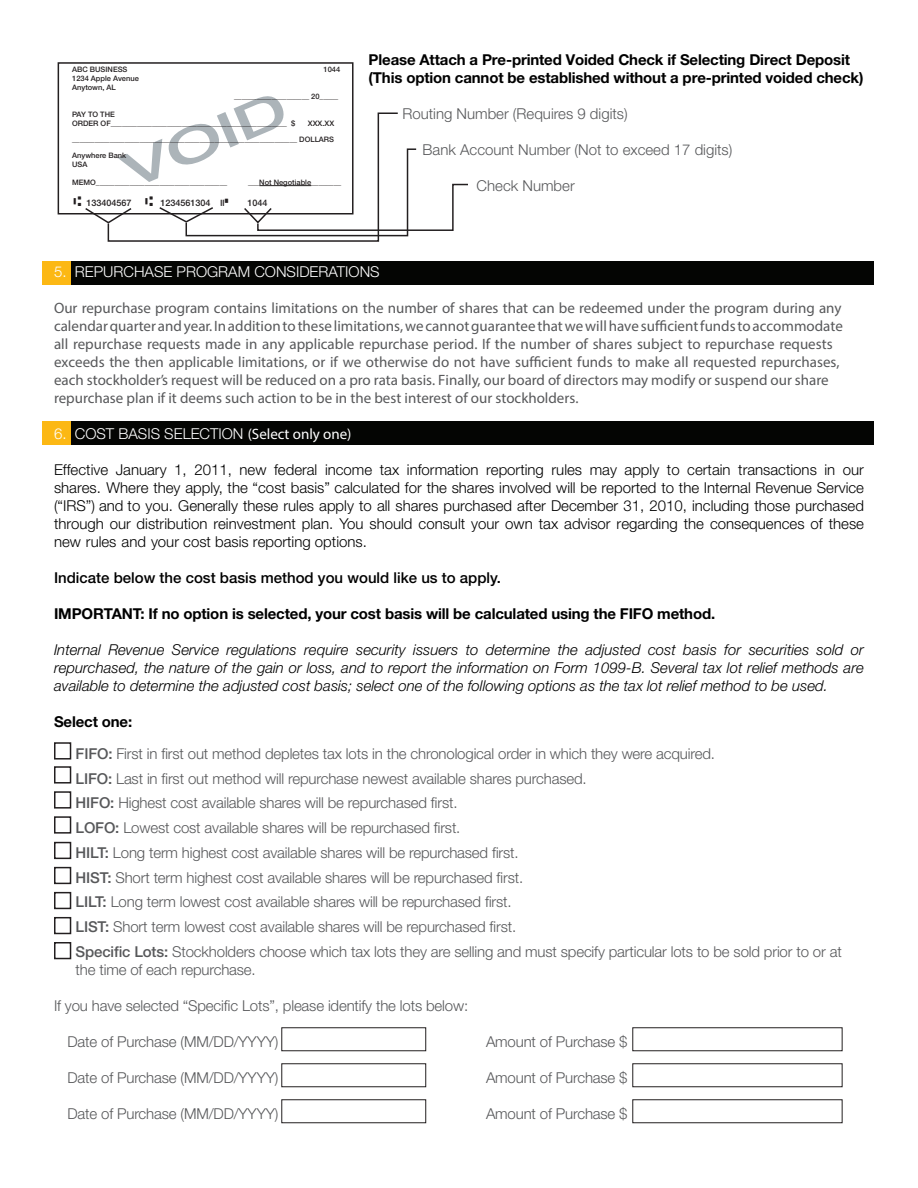
<style>
.page{position:relative;width:918px;height:1188px;background:#fff}
.page>*{position:absolute;margin:0;border:0;box-sizing:border-box;transform-origin:0 0}
.Paragraph_Style_1{font:300 15px/18px "Helvetica Neue LT Std";letter-spacing:-.01em;color:#57585a}
.Paragraph_Style_1-2{font:300 15px/18px "Helvetica Neue";color:#57585a}
.Paragraph_Style_1-3{font:300 15px/18px "Helvetica Neue";color:#000;text-align:justify}
.Paragraph_Style_1-4{font:italic 300 15px/18px "Helvetica Neue";color:#000;text-align:justify}
.Paragraph_Style_1-5{font:700 15px/18px "Helvetica Neue LT Std";letter-spacing:-.01em;color:#000}
.t1{font:300 15px "Helvetica Neue LT Std";color:#fff}
.Paragraph_Style_1-6{font:500 15px "Helvetica Neue";color:#000}
.t2{font:500 9px "Helvetica Neue";color:#231f20}
.t3{font:500 7.5px "Helvetica Neue";color:#231f20}
.s1{font-family:"Helvetica Neue";font-style:italic}
.s2{font-weight:500}
</style>
<div class="page">
<div style="left:42px;top:421px;width:832px;height:24px;background:#fcb814"></div>
<div style="left:71px;top:421px;width:803px;height:24px;background:#040503"></div>
<div style="left:42px;top:261px;width:832px;height:24px;background:#fcb814"></div>
<div style="left:71px;top:261px;width:803px;height:24px;background:#040503"></div>
<div style="left:54px;top:742px;width:17px;height:18px;border:2px solid #231f20"></div>
<div style="left:54px;top:766px;width:17px;height:18px;border:2px solid #231f20"></div>
<div style="left:54px;top:791px;width:17px;height:18px;border:2px solid #231f20"></div>
<div style="left:54px;top:816px;width:17px;height:18px;border:2px solid #231f20"></div>
<div style="left:54px;top:842px;width:17px;height:17px;border:2px solid #231f20"></div>
<div style="left:54px;top:867px;width:17px;height:17px;border:2px solid #231f20"></div>
<div style="left:54px;top:892px;width:17px;height:17px;border:2px solid #231f20"></div>
<div style="left:54px;top:917px;width:17px;height:17px;border:2px solid #231f20"></div>
<div style="left:54px;top:942px;width:17px;height:17px;border:2px solid #231f20"></div>
<div style="left:281px;top:1027px;width:145px;height:24px;border:1px solid #231f20"></div>
<div style="left:281px;top:1063px;width:145px;height:24px;border:1px solid #231f20"></div>
<div style="left:281px;top:1099px;width:145px;height:24px;border:1px solid #231f20"></div>
<div style="left:632px;top:1027px;width:211px;height:24px;border:1px solid #231f20"></div>
<div style="left:632px;top:1063px;width:211px;height:24px;border:1px solid #231f20"></div>
<div style="left:632px;top:1099px;width:211px;height:24px;border:1px solid #231f20"></div>
<div style="left:58px;top:62px;width:296px;height:152px;border:2px solid #231f20"></div>
<svg style="left:84px;top:93px;width:384px;height:149px"></svg>
<p class="t3" style="left:72px;top:65px;width:57px">ABC BUSINESS</p>
<p class="t3" style="left:324px;top:65px;width:18px">1044</p>
<p class="t3" style="left:72px;top:74px;width:68px">1234 Apple Avenue</p>
<p class="t3" style="left:72px;top:83px;width:45px">Anytown, AL</p>
<p class="t3" style="left:234px;top:92px;width:106px">____________________ 20_____</p>
<p class="t3" style="left:72px;top:110px;width:44px">PAY TO THE</p>
<p class="t3" style="left:72px;top:119px;width:225px">ORDER OF_______________________________________________ $</p>
<p class="t3" style="left:308px;top:119px;width:28px">XXX.XX</p>
<p class="t3" style="left:72px;top:135px;width:263px">____________________________________________________________ DOLLARS</p>
<p class="t3" style="left:72px;top:151px;width:56px">Anywhere Bank</p>
<p class="t3" style="left:72px;top:160px;width:17px">USA</p>
<p class="t3" style="left:72px;top:178px;width:157px">MEMO___________________________________</p>
<p class="t3" style="left:248px;top:178px;width:95px">___Not Negotiable________</p>
<p class="t2" style="left:72px;top:198px;width:159px">⑆ 133404567 ⑆ 1234561304 ⑈</p>
<p class="t2" style="left:247px;top:198px;width:22px">1044</p>
<p class="Paragraph_Style_1-5" style="left:369px;top:50px;width:496px">Please Attach a Pre-printed Voided Check if Selecting Direct Deposit (This option cannot be established without a pre-printed voided check)</p>
<p class="Paragraph_Style_1-2" style="left:402px;top:104px;width:227px">Routing Number (Requires 9 digits)</p>
<p class="Paragraph_Style_1-2" style="left:423px;top:140px;width:311px">Bank Account Number (Not to exceed 17 digits)</p>
<p class="Paragraph_Style_1-2" style="left:477px;top:176px;width:100px">Check Number</p>
<p class="t1" style="left:54px;top:263px;width:327px">5. REPURCHASE PROGRAM CONSIDERATIONS</p>
<p class="Paragraph_Style_1-2" style="left:54px;top:299px;width:790px">Our repurchase program contains limitations on the number of shares that can be redeemed under the program during any calendar quarter and year. In addition to these limitations, we cannot guarantee that we will have sufficient funds to accommodate all repurchase requests made in any applicable repurchase period. If the number of shares subject to repurchase requests exceeds the then applicable limitations, or if we otherwise do not have sufficient funds to make all requested repurchases, each stockholder’s request will be reduced on a pro rata basis. Finally, our board of directors may modify or suspend our share repurchase plan if it deems such action to be in the best interest of our stockholders.</p>
<p class="t1" style="left:54px;top:425px;width:299px">6. COST BASIS SELECTION <span class="s1">(Select only one)</span></p>
<p class="Paragraph_Style_1-3" style="left:54px;top:461px;width:812px">Effective January 1, 2011, new federal income tax information reporting rules may apply to certain transactions in our shares. Where they apply, the “cost basis” calculated for the shares involved will be reported to the Internal Revenue Service (“IRS”) and to you. Generally these rules apply to all shares purchased after December 31, 2010, including those purchased through our distribution reinvestment plan. You should consult your own tax advisor regarding the consequences of these new rules and your cost basis reporting options.</p>
<p class="Paragraph_Style_1-6" style="left:54px;top:569px;width:448px">Indicate below the cost basis method you would like us to apply.</p>
<p class="Paragraph_Style_1-5" style="left:54px;top:605px;width:663px">IMPORTANT: If no option is selected, your cost basis will be calculated using the FIFO method.</p>
<p class="Paragraph_Style_1-4" style="left:54px;top:641px;width:812px">Internal Revenue Service regulations require security issuers to determine the adjusted cost basis for securities sold or repurchased, the nature of the gain or loss, and to report the information on Form 1099-B. Several tax lot relief methods are available to determine the adjusted cost basis; select one of the following options as the tax lot relief method to be used.</p>
<p class="Paragraph_Style_1-5" style="left:54px;top:713px;width:80px">Select one:</p>
<p class="Paragraph_Style_1" style="left:76px;top:744px;width:641px"><span class="s2">FIFO:</span> First in first out method depletes tax lots in the chronological order in which they were acquired.</p>
<p class="Paragraph_Style_1" style="left:76px;top:769px;width:513px"><span class="s2">LIFO:</span> Last in first out method will repurchase newest available shares purchased.</p>
<p class="Paragraph_Style_1" style="left:76px;top:794px;width:383px"><span class="s2">HIFO:</span> Highest cost available shares will be repurchased first.</p>
<p class="Paragraph_Style_1" style="left:76px;top:819px;width:386px"><span class="s2">LOFO:</span> Lowest cost available shares will be repurchased first.</p>
<p class="Paragraph_Style_1" style="left:76px;top:843px;width:445px"><span class="s2">HILT:</span> Long term highest cost available shares will be repurchased first.</p>
<p class="Paragraph_Style_1" style="left:76px;top:868px;width:449px"><span class="s2">HIST:</span> Short term highest cost available shares will be repurchased first.</p>
<p class="Paragraph_Style_1" style="left:76px;top:893px;width:438px"><span class="s2">LILT:</span> Long term lowest cost available shares will be repurchased first.</p>
<p class="Paragraph_Style_1" style="left:76px;top:918px;width:442px"><span class="s2">LIST:</span> Short term lowest cost available shares will be repurchased first.</p>
<p class="Paragraph_Style_1" style="left:76px;top:942px;width:768px"><span class="s2">Specific Lots:</span> Stockholders choose which tax lots they are selling and must specify particular lots to be sold prior to or at the time of each repurchase.</p>
<p class="Paragraph_Style_1" style="left:54px;top:996px;width:416px">If you have selected “Specific Lots”, please identify the lots below:</p>
<p class="Paragraph_Style_1" style="left:68px;top:1032px;width:212px">Date of Purchase (MM/DD/YYYY)</p>
<p class="Paragraph_Style_1" style="left:486px;top:1032px;width:143px">Amount of Purchase $</p>
<p class="Paragraph_Style_1" style="left:68px;top:1068px;width:212px">Date of Purchase (MM/DD/YYYY)</p>
<p class="Paragraph_Style_1" style="left:486px;top:1068px;width:143px">Amount of Purchase $</p>
<p class="Paragraph_Style_1" style="left:68px;top:1104px;width:212px">Date of Purchase (MM/DD/YYYY)</p>
<p class="Paragraph_Style_1" style="left:486px;top:1104px;width:143px">Amount of Purchase $</p>
</div>
